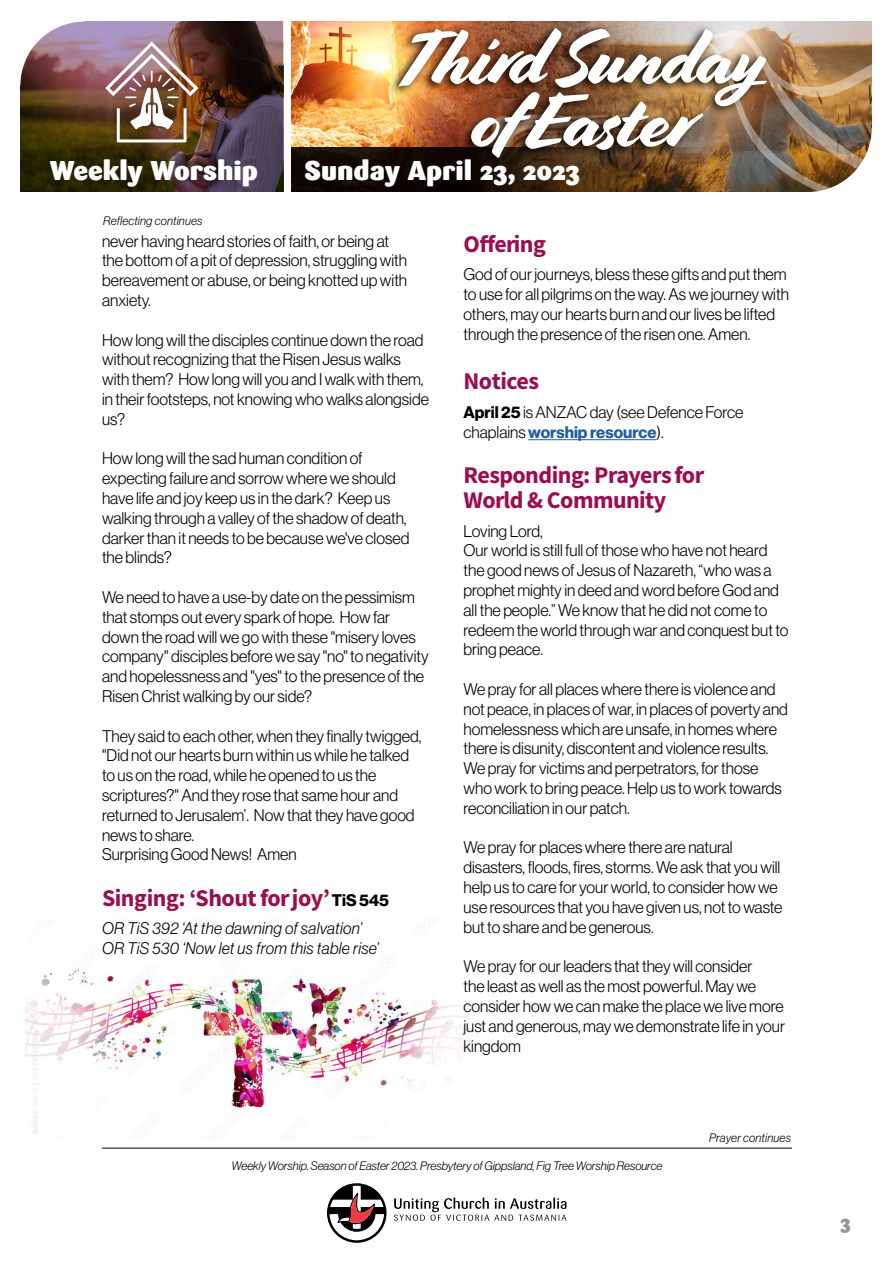
<style>
.page{position:relative;width:893px;height:1263px;background:#fff}
.page>*{position:absolute;margin:0;border:0;box-sizing:border-box;transform-origin:0 0}
.t1{font:76.5px/63px "Cortado";letter-spacing:-.015em;color:#fff;text-align:center}
.t2{font:900 27px "Sari";color:#fff}
.t3{font:24px/25.5px "Source Sans Variable";letter-spacing:-.02em;color:#9b0e4e}
.t4{font:900 19.5px "Sari";color:#939598}
.t5{font:16.5px/19.8px "N Haas Grotesk DS Pro 45 Lt";color:#000}
.t6{font:16.5px/19.8px "N Haas Grotesk DS Pro 46 Lt It";letter-spacing:.02em;color:#000}
.t7{font:16.5px "N Haas Grotesk DS Pro 75 Bd";color:#215e9e}
.t8{font:12px "N Haas Grotesk DS Pro 46 Lt It";color:#000}
.t9{font:12px "N Haas Grotesk DS Pro 46 Lt It";letter-spacing:.02em;color:#000}
.s1{font-family:"N Haas Grotesk DS Pro 75 Bd";font-size:16.5px;color:#000}
.s2{font-family:"N Haas Grotesk DS Pro 75 Bd"}
.s3{font-family:"N Haas Grotesk DS Pro 45 Lt";color:#000}
</style>
<div class="page">
<svg style="left:394px;top:1197px;width:172px;height:24px"></svg>
<svg style="left:327px;top:1183px;width:60px;height:60px"></svg>
<hr style="left:102px;top:1148px;width:690px;height:1px;background:#000">
<img style="left:292px;top:21px;width:407px;height:127px">
<img style="left:20px;top:21px;width:263px;height:171px">
<img style="left:105px;top:42px;width:93px;height:100px">
<svg style="left:20px;top:21px;width:64px;height:64px"></svg>
<svg style="left:292px;top:148px;width:407px;height:44px;background:#271709"></svg>
<div style="left:387px;top:23px;width:384px;height:145px;background:#000;opacity:.91"></div>
<img style="left:699px;top:21px;width:173px;height:171px">
<img style="left:26px;top:925px;width:443px;height:212px">
<hr style="left:528px;top:439px;width:128px;height:1px;background:#215e9e">
<h1 class="t1" style="left:395px;top:28px;width:375px">Third Sunday of Easter</h1>
<h2 class="t2" style="left:50px;top:154px;width:210px">Weekly Worship</h2>
<h2 class="t2" style="left:304px;top:154px;width:277px">Sunday April 23, 2023</h2>
<p class="t9" style="left:103px;top:214px;width:101px">Reflecting continues</p>
<p class="t5" style="left:102px;top:231px;width:307px">never having heard stories of faith, or being at the bottom of a pit of depression, struggling with bereavement or abuse, or being knotted up with anxiety.</p>
<p class="t5" style="left:102px;top:330px;width:328px">How long will the disciples continue down the road without recognizing that the Risen Jesus walks with them? How long will you and I walk with them, in their footsteps, not knowing who walks alongside us?</p>
<p class="t5" style="left:102px;top:449px;width:309px">How long will the sad human condition of expecting failure and sorrow where we should have life and joy keep us in the dark? Keep us walking through a valley of the shadow of death, darker than it needs to be because we've closed the blinds?</p>
<p class="t5" style="left:102px;top:587px;width:328px">We need to have a use-by date on the pessimism that stomps out every spark of hope. How far down the road will we go with these "misery loves company" disciples before we say "no" to negativity and hopelessness and "yes" to the presence of the Risen Christ walking by our side?</p>
<p class="t5" style="left:102px;top:726px;width:321px">They said to each other, when they finally twigged, "Did not our hearts burn within us while he talked to us on the road, while he opened to us the scriptures?" And they rose that same hour and returned to Jerusalem’. Now that they have good news to share.<br>Surprising Good News! Amen</p>
<h3 class="t3" style="left:102px;top:885px;width:289px">Singing: ‘Shout for joy’<span class="s1">TiS 545</span></h3>
<p class="t6" style="left:102px;top:918px;width:278px">OR TiS 392 ‘At the dawning of salvation’<br>OR TiS 530 ‘Now let us from this table rise’</p>
<h3 class="t3" style="left:463px;top:231px;width:84px">Offering</h3>
<p class="t5" style="left:463px;top:264px;width:327px">God of our journeys, bless these gifts and put them to use for all pilgrims on the way. As we journey with others, may our hearts burn and our lives be lifted through the presence of the risen one. Amen.</p>
<h3 class="t3" style="left:463px;top:369px;width:77px">Notices</h3>
<p class="t5" style="left:463px;top:402px;width:281px"><span class="s2">April 25</span> is ANZAC day (see Defence Force</p>
<p class="t7" style="left:463px;top:422px;width:202px"><span class="s3">chaplains</span> worship resource<span class="s3">).</span></p>
<h3 class="t3" style="left:463px;top:462px;width:242px">Responding: Prayers for<br>World &amp; Community</h3>
<p class="t5" style="left:463px;top:521px;width:326px">Loving Lord,<br>Our world is still full of those who have not heard the good news of Jesus of Nazareth, “who was a prophet mighty in deed and word before God and all the people.” We know that he did not come to redeem the world through war and conquest but to bring peace.</p>
<p class="t5" style="left:463px;top:679px;width:326px">We pray for all places where there is violence and not peace, in places of war, in places of poverty and homelessness which are unsafe, in homes where there is disunity, discontent and violence results.<br>We pray for victims and perpetrators, for those who work to bring peace. Help us to work towards reconciliation in our patch.</p>
<p class="t5" style="left:463px;top:838px;width:321px">We pray for places where there are natural disasters, floods, fires, storms. We ask that you will help us to care for your world, to consider how we use resources that you have given us, not to waste but to share and be generous.</p>
<p class="t5" style="left:463px;top:956px;width:323px">We pray for our leaders that they will consider<br>the least as well as the most powerful. May we consider how we can make the place we live more just and generous, may we demonstrate life in your kingdom</p>
<p class="t9" style="left:709px;top:1131px;width:83px">Prayer continues</p>
<p class="t8" style="left:232px;top:1159px;width:432px">Weekly Worship. Season of Easter 2023. Presbytery of Gippsland, Fig Tree Worship Resource</p>
<p class="t4" style="left:840px;top:1210px;width:12px">3</p>
</div>
